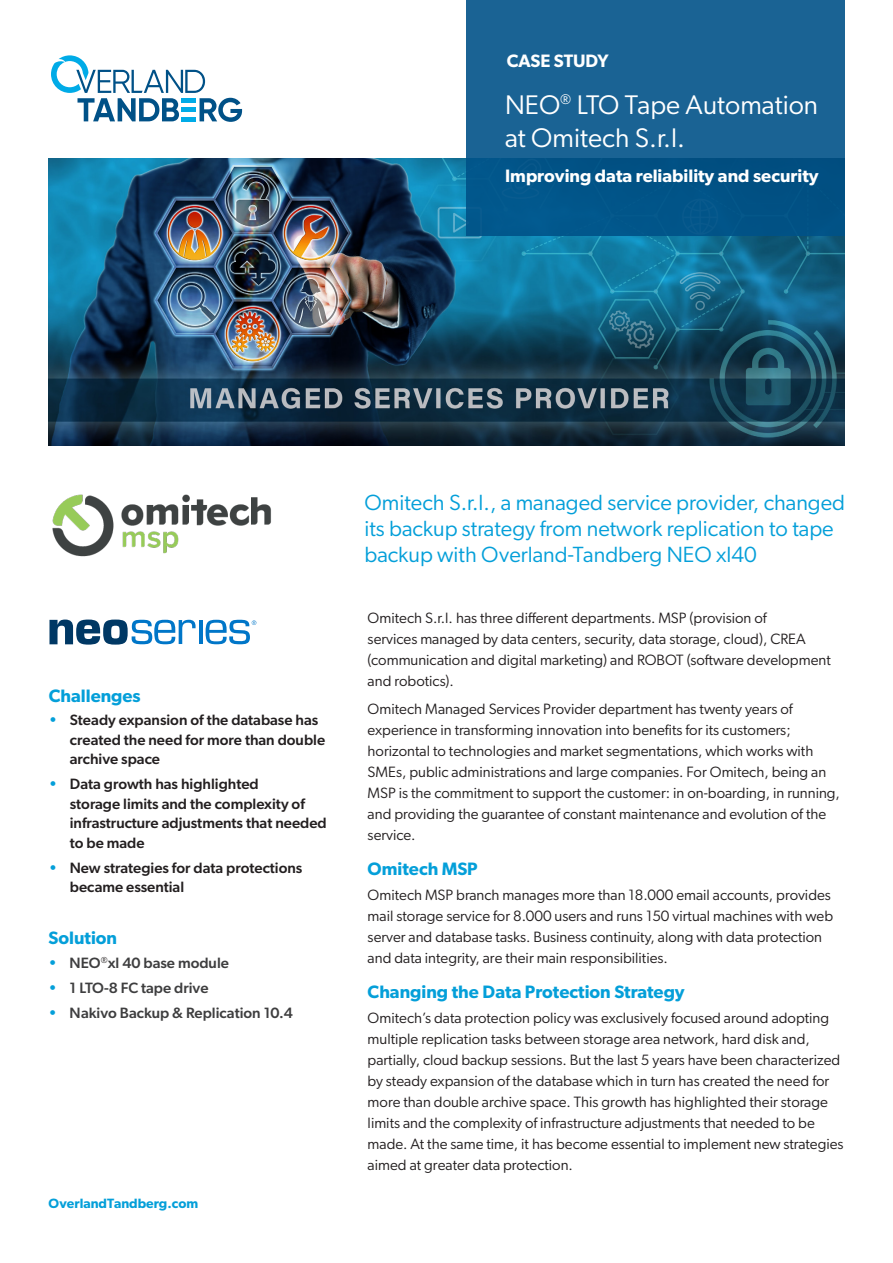
<style>
.page{position:relative;width:893px;height:1263px;background:#fff}
.page>*{position:absolute;margin:0;border:0;box-sizing:border-box;transform-origin:0 0}
.t1{font:27px/33px "Gibson";color:#fff}
.t2{font:22.05px/26.4px "Gibson";color:#049fd9}
.t3{font:600 18px "Gibson";color:#049fd9}
.t4{font:600 18px "Gibson";color:#fff}
.BODY{font:15px/21px "Gibson";color:#231f20}
.t5{font:500 15px/19.5px "Gibson";color:#231f20}
.t6{font:500 15px "Gibson";color:#3e3e3f}
.t7{font:600 13.5px "Gibson";color:#049fd9}
.s1{color:#049fd9}
</style>
<div class="page">
<svg style="left:51px;top:55px;width:191px;height:67px"></svg>
<img style="left:49px;top:158px;width:795px;height:288px">
<div style="left:466px;top:0;width:378px;height:236px;background:linear-gradient(to bottom,#226898,#025488)"></div>
<hr style="left:199px;top:620px;width:3px;height:24px;background:#0076c8">
<svg style="left:49px;top:619px;width:147px;height:26px"></svg>
<svg style="left:206px;top:620px;width:50px;height:24px"></svg>
<img style="left:52px;top:494px;width:219px;height:63px">
<h2 class="t4" style="left:507px;top:50px;width:103px">CASE STUDY</h2>
<p class="t1" style="left:505px;top:87px;width:315px">NEO<sup>®</sup> LTO Tape Automation at Omitech S.r.l.</p>
<h2 class="t4" style="left:505px;top:165px;width:315px">Improving data reliability and security</h2>
<h2 class="t3" style="left:49px;top:684px;width:93px">Challenges</h2>
<p class="t5" style="left:70px;top:710px;width:257px;text-indent:-21px"><span class="s1">•</span> Steady expansion of the database has created the need for more than double archive space</p>
<p class="t5" style="left:70px;top:774px;width:259px;text-indent:-21px"><span class="s1">•</span> Data growth has highlighted<br>storage limits and the complexity of infrastructure adjustments that needed to be made</p>
<p class="t5" style="left:70px;top:857px;width:234px;text-indent:-21px"><span class="s1">•</span> New strategies for data protections became essential</p>
<h2 class="t3" style="left:49px;top:927px;width:70px">Solution</h2>
<p class="t6" style="left:49px;top:953px;width:182px"><span class="s1">•</span> NEO<sup>®</sup>xl 40 base module</p>
<p class="t6" style="left:49px;top:978px;width:161px"><span class="s1">•</span> 1 LTO-8 FC tape drive</p>
<p class="t6" style="left:49px;top:1003px;width:246px"><span class="s1">•</span> Nakivo Backup &amp; Replication 10.4</p>
<p class="t7" style="left:49px;top:1195px;width:151px">OverlandTandberg.com</p>
<h1 class="t2" style="left:364px;top:488px;width:482px">Omitech S.r.l., a managed service provider, changed its backup strategy from network replication to tape backup with Overland-Tandberg NEO xl40</h1>
<p class="BODY" style="left:368px;top:607px;width:465px">Omitech S.r.l. has three different departments. MSP (provision of<br>services managed by data centers, security, data storage, cloud), CREA (communication and digital marketing) and ROBOT (software development and robotics).</p>
<p class="BODY" style="left:368px;top:698px;width:474px">Omitech Managed Services Provider department has twenty years of experience in transforming innovation into benefits for its customers; horizontal to technologies and market segmentations, which works with SMEs, public administrations and large companies. For Omitech, being an MSP is the commitment to support the customer: in on-boarding, in running, and providing the guarantee of constant maintenance and evolution of the service.</p>
<h2 class="t3" style="left:368px;top:857px;width:112px">Omitech MSP</h2>
<p class="BODY" style="left:368px;top:884px;width:467px">Omitech MSP branch manages more than 18.000 email accounts, provides mail storage service for 8.000 users and runs 150 virtual machines with web server and database tasks. Business continuity, along with data protection and data integrity, are their main responsibilities.</p>
<h2 class="t3" style="left:368px;top:980px;width:319px">Changing the Data Protection Strategy</h2>
<p class="BODY" style="left:368px;top:1007px;width:477px">Omitech’s data protection policy was exclusively focused around adopting multiple replication tasks between storage area network, hard disk and, partially, cloud backup sessions. But the last 5 years have been characterized by steady expansion of the database which in turn has created the need for more than double archive space. This growth has highlighted their storage limits and the complexity of infrastructure adjustments that needed to be made. At the same time, it has become essential to implement new strategies aimed at greater data protection.</p>
</div>
